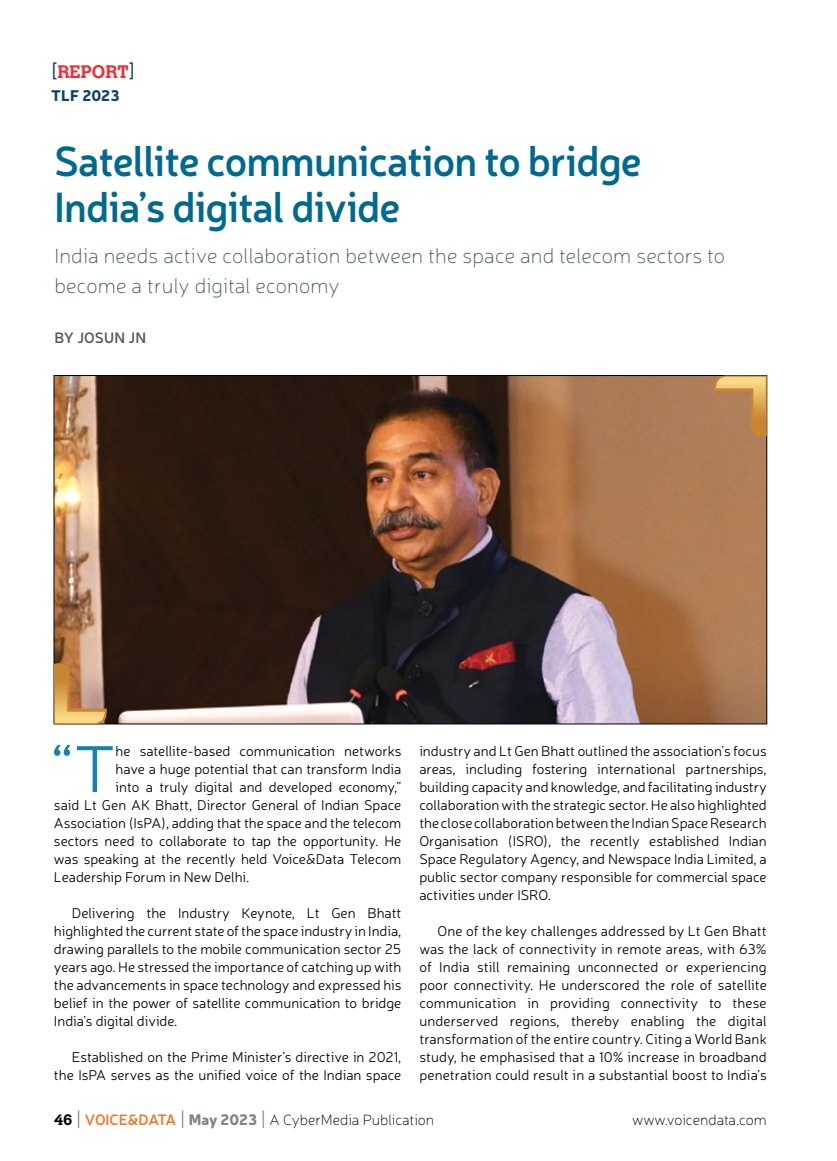
<style>
.page{position:relative;width:837px;height:1161px;background:#fff}
.page>*{position:absolute;margin:0;border:0;box-sizing:border-box;transform-origin:0 0}
.t1{font:300 66.6px "Neris";color:#1582b2}
.t2{font:600 42px/46.5px "Neris";letter-spacing:-.02em;color:#006991}
.t3{font:100 21px/30px "Neris";letter-spacing:.01em;color:#465c65}
.t4{font:700 18px "Calvert MT Std";color:#ee2e33}
.t5{font:900 15.15px "Neris";color:#0d446d}
.t6{font:100 15px "Neris";color:#000}
.t7{font:600 15px "Neris";letter-spacing:.01em;color:#58595b}
.t8{font:300 14.25px/18px "Neris";color:#000;text-align:justify}
.s1{font-weight:400;color:#0d446d}
.s2{font-family:"Calvert MT Std";font-weight:700}
.s3{font-size:25.5px;color:#808285}
.s4{font-weight:600;color:#f47421}
.s5{font-weight:900;color:#808285}
</style>
<div class="page">
<img style="left:56px;top:377px;width:709px;height:345px">
<svg style="left:54px;top:663px;width:53px;height:61px"></svg>
<img style="left:55px;top:664px;width:50px;height:59px">
<svg style="left:714px;top:376px;width:53px;height:61px"></svg>
<img style="left:716px;top:377px;width:50px;height:58px">
<p class="t4" style="left:51px;top:60px;width:86px"><span class="s1">[</span>REPORT<span class="s1">]</span></p>
<p class="t5" style="left:51px;top:84px;width:70px">TLF 2023</p>
<h2 class="t2" style="left:54px;top:136px;width:589px">Satellite communication to bridge<br>India’s digital divide</h2>
<h3 class="t3" style="left:54px;top:240px;width:672px">India needs active collaboration between the space and telecom sectors to become a truly digital economy</h3>
<p class="t7" style="left:54px;top:328px;width:91px">By Josun JN</p>
<h1 class="t1" style="left:51px;top:726px;width:66px">“T</h1>
<p class="t8" style="left:116px;top:742px;width:287px">he satellite-based communication networks</p>
<p class="t8" style="left:116px;top:760px;width:287px">have a huge potential that can transform India</p>
<p class="t8" style="left:116px;top:778px;width:287px">into a truly digital and developed economy,”</p>
<p class="t8" style="left:54px;top:796px;width:349px">said Lt Gen AK Bhatt, Director General of Indian Space</p>
<p class="t8" style="left:54px;top:814px;width:349px">Association (IsPA), adding that the space and the telecom</p>
<p class="t8" style="left:54px;top:832px;width:349px">sectors need to collaborate to tap the opportunity. He</p>
<p class="t8" style="left:54px;top:850px;width:349px">was speaking at the recently held Voice&amp;Data Telecom</p>
<p class="t8" style="left:54px;top:868px;width:197px">Leadership Forum in New Delhi.</p>
<p class="t8" style="left:54px;top:904px;width:349px;text-indent:18px">Delivering the Industry Keynote, Lt Gen Bhatt highlighted the current state of the space industry in India, drawing parallels to the mobile communication sector 25 years ago. He stressed the importance of catching up with the advancements in space technology and expressed his belief in the power of satellite communication to bridge India’s digital divide.</p>
<p class="t8" style="left:54px;top:1048px;width:349px;text-align:right">Established on the Prime Minister’s directive in 2021, the IsPA serves as the unified voice of the Indian space</p>
<p class="t8" style="left:419px;top:742px;width:349px">industry and Lt Gen Bhatt outlined the association’s focus areas, including fostering international partnerships, building capacity and knowledge, and facilitating industry collaboration with the strategic sector. He also highlighted the close collaboration between the Indian Space Research Organisation (ISRO), the recently established Indian Space Regulatory Agency, and Newspace India Limited, a public sector company responsible for commercial space activities under ISRO.</p>
<p class="t8" style="left:419px;top:922px;width:349px;text-indent:18px">One of the key challenges addressed by Lt Gen Bhatt was the lack of connectivity in remote areas, with 63% of India still remaining unconnected or experiencing poor connectivity. He underscored the role of satellite communication in providing connectivity to these underserved regions, thereby enabling the digital transformation of the entire country. Citing a World Bank study, he emphasised that a 10% increase in broadband penetration could result in a substantial boost to India’s</p>
<p class="t6" style="left:54px;top:1111px;width:382px"><span class="s2">46</span> <span class="s3">I</span> <span class="s4">VOICE&amp;DATA</span> <span class="s3">I</span> <span class="s5">May 2023</span> <span class="s3">I</span> A CyberMedia Publication</p>
<p class="t6" style="left:632px;top:1111px;width:136px">www.voicendata.com</p>
</div>
